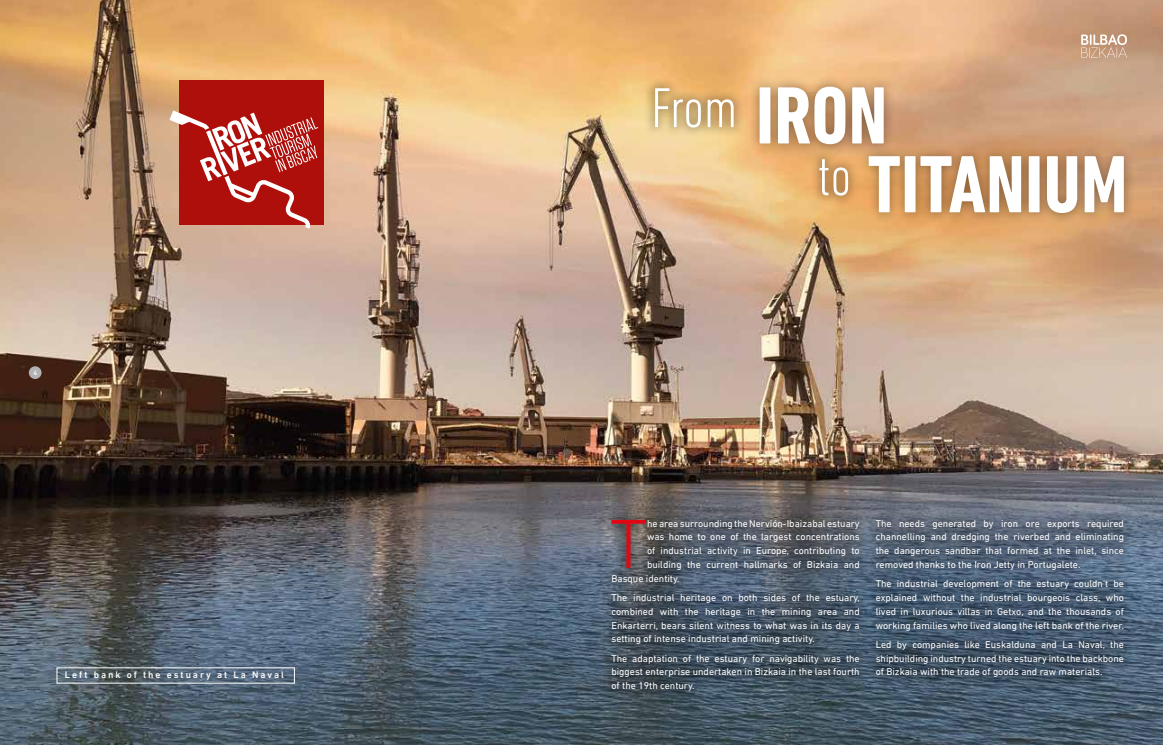
<style>
.page{position:relative;width:1163px;height:745px;background:#fff}
.page>*{position:absolute;margin:0;border:0;box-sizing:border-box;transform-origin:0 0}
.t1{font:700 condensed 82.38px "DIN Next LT Pro";color:#fff}
.t2{font:300 70.62px "DIN Next LT Pro";color:#e30613}
.t3{font:300 condensed 57.12px "DIN Next LT Pro";letter-spacing:-.01em;color:#fff}
.t4{font:10px/13.8px "DIN Next LT Pro";color:#fff;text-align:justify}
.t5{font:500 9.75px "DIN Next LT Pro";letter-spacing:.2em;color:#fff}
.t6{font:500 6.88px "DIN Next LT Pro";color:#fff}
.s1{font-weight:700;font-size:82.38px}
</style>
<div class="page">
<img style="left:0;top:0;width:1162px;height:744px">
<svg style="left:1080px;top:34px;width:46px;height:24px"></svg>
<div style="left:600px;top:508px;width:270px;height:193px;background:#000;opacity:.75"></div>
<div style="left:643px;top:76px;width:102px;height:63px;background:#000;opacity:.3"></div>
<div style="left:747px;top:74px;width:388px;height:151px;background:#000;opacity:.4"></div>
<div style="left:808px;top:148px;width:51px;height:58px;background:#000;opacity:.3"></div>
<div style="left:864px;top:508px;width:270px;height:179px;background:#000;opacity:.75"></div>
<div style="left:179px;top:80px;width:145px;height:145px;background:#ae0f0a"></div>
<svg style="left:169px;top:110px;width:149px;height:118px"></svg>
<div style="left:29px;top:366px;width:13px;height:13px;background:#b3b2b2;border-radius:50%"></div>
<p class="t6" style="left:34px;top:368px;width:5px">4</p>
<p class="t5" style="left:65px;top:668px;width:220px">Left bank of the estuary at La Naval</p>
<h3 class="t3" style="left:651px;top:75px;width:238px">From <span class="s1">IRON</span></h3>
<h1 class="t1" style="left:867px;top:137px;width:261px">TITANIUM</h1>
<h3 class="t3" style="left:817px;top:143px;width:35px">to</h3>
<h2 class="t2" style="left:609px;top:503px;width:39px">T</h2>
<p class="t4" style="left:647px;top:516px;width:214px">he area surrounding the Nervión-Ibaizabal estuary</p>
<p class="t4" style="left:647px;top:529px;width:214px">was home to one of the largest concentrations</p>
<p class="t4" style="left:647px;top:543px;width:214px">of industrial activity in Europe, contributing to</p>
<p class="t4" style="left:647px;top:557px;width:214px">building the current hallmarks of Bizkaia and</p>
<p class="t4" style="left:611px;top:571px;width:70px">Basque identity.</p>
<p class="t4" style="left:611px;top:590px;width:250px">The industrial heritage on both sides of the estuary, combined with the heritage in the mining area and Enkarterri, bears silent witness to what was in its day a setting of intense industrial and mining activity.</p>
<p class="t4" style="left:611px;top:650px;width:250px">The adaptation of the estuary for navigability was the biggest enterprise undertaken in Bizkaia in the last fourth of the 19th century.</p>
<p class="t4" style="left:875px;top:516px;width:250px">The needs generated by iron ore exports required channelling and dredging the riverbed and eliminating the dangerous sandbar that formed at the inlet, since removed thanks to the Iron Jetty in Portugalete.</p>
<p class="t4" style="left:875px;top:576px;width:250px">The industrial development of the estuary couldn’t be explained without the industrial bourgeois class, who lived in luxurious villas in Getxo, and the thousands of working families who lived along the left bank of the river.</p>
<p class="t4" style="left:875px;top:637px;width:250px">Led by companies like Euskalduna and La Naval, the shipbuilding industry turned the estuary into the backbone of Bizkaia with the trade of goods and raw materials.</p>
</div>
